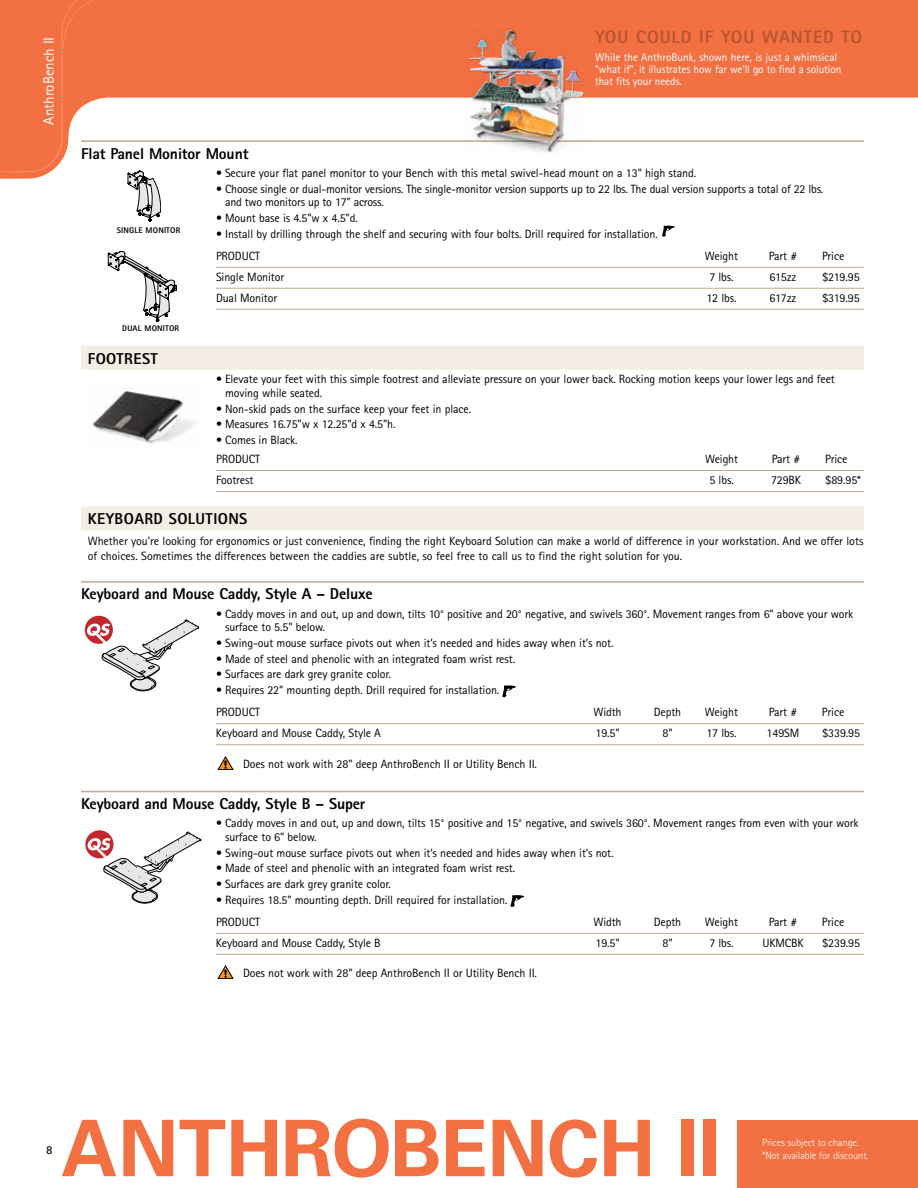
<style>
.page{position:relative;width:918px;height:1188px;background:#fff}
.page>*{position:absolute;margin:0;border:0;box-sizing:border-box;transform-origin:0 0}
.t1{font:700 78px "Univers LT Std";letter-spacing:-.01em;color:#f37043}
.t2{font:800 18px "Rotis Sans Serif";letter-spacing:.05em;color:#b95630}
.t3{font:800 15.75px "Rotis Sans Serif";letter-spacing:-.01em;color:#000}
.t4{font:800 15.75px "Rotis Sans Serif";letter-spacing:.025em;color:#000}
.t5{font:15px "Rotis Sans Serif";color:#fff}
.t6{font:12px/13.5px "Rotis Sans Serif";letter-spacing:-.01em;color:#000}
.t7{font:700 12px "Rotis Sans Serif";color:#000}
.t8{font:11.25px/12px "Rotis Sans Serif";letter-spacing:-.01em;color:#fff}
.t9{font:300 10.5px/12.8px "Rotis Sans Serif";letter-spacing:-.01em;color:#fff}
.t10{font:800 8.25px "Rotis Sans Serif";letter-spacing:.02em;color:#000}
</style>
<div class="page">
<div style="left:161px;top:0;width:757px;height:98px;background:#f37043"></div>
<div style="left:738px;top:1120px;width:180px;height:68px;background:#f37043"></div>
<svg style="left:107px;top:225px;width:757px;height:42px"></svg>
<hr style="left:81px;top:140px;width:783px;height:2px;background:#bdab8f">
<hr style="left:216px;top:267px;width:648px;height:1px;background:#bdab8f">
<hr style="left:216px;top:288px;width:648px;height:1px;background:#bdab8f">
<hr style="left:216px;top:309px;width:648px;height:1px;background:#bdab8f">
<div style="left:81px;top:346px;width:783px;height:24px;background:#f4ede3"></div>
<hr style="left:216px;top:470px;width:648px;height:1px;background:#bdab8f">
<hr style="left:216px;top:491px;width:648px;height:1px;background:#bdab8f">
<div style="left:81px;top:506px;width:783px;height:24px;background:#f4ede3"></div>
<hr style="left:81px;top:581px;width:783px;height:2px;background:#bdab8f">
<hr style="left:216px;top:723px;width:648px;height:1px;background:#bdab8f">
<hr style="left:216px;top:744px;width:648px;height:1px;background:#bdab8f">
<hr style="left:81px;top:791px;width:783px;height:1px;background:#bdab8f">
<hr style="left:216px;top:933px;width:648px;height:1px;background:#bdab8f">
<hr style="left:216px;top:954px;width:648px;height:1px;background:#bdab8f">
<svg style="left:662px;top:226px;width:13px;height:11px"></svg>
<svg style="left:502px;top:686px;width:14px;height:11px"></svg>
<svg style="left:218px;top:756px;width:16px;height:14px"></svg>
<svg style="left:511px;top:895px;width:13px;height:12px"></svg>
<svg style="left:218px;top:965px;width:16px;height:14px"></svg>
<svg style="left:0;top:0;width:161px;height:222px"></svg>
<svg style="left:108px;top:251px;width:69px;height:71px"></svg>
<img style="left:92px;top:387px;width:103px;height:57px">
<svg style="left:85px;top:616px;width:114px;height:75px"></svg>
<svg style="left:85px;top:830px;width:116px;height:74px"></svg>
<img style="left:465px;top:28px;width:122px;height:125px">
<img style="left:469px;top:30px;width:41px;height:39px">
<p class="t5" style="left:40px;top:125px;width:88px;rotate:-90deg">AnthroBench II</p>
<h2 class="t2" style="left:595px;top:26px;width:196px">you could if you wante</h2>
<h2 class="t2" style="left:823px;top:26px;width:30px">d to</h2>
<p class="t8" style="left:595px;top:51px;width:248px">While the AnthroBunk, shown here, is just a whimsical "what if", it illustrates how far we’ll go to find a solution that fits your needs.</p>
<h3 class="t3" style="left:81px;top:143px;width:169px">Flat Panel Monitor Mount</h3>
<p class="t6" style="left:216px;top:166px;width:482px">• Secure your flat panel monitor to your Bench with this metal swivel-head mount on a 13" high stand.</p>
<p class="t6" style="left:225px;top:182px;width:600px;text-indent:-9px">• Choose single or dual-monitor versions. The single-monitor version supports up to 22 lbs. The dual version supports a total of 22 lbs. and two monitors up to 17" across.</p>
<p class="t6" style="left:216px;top:211px;width:143px">• Mount base is 4.5"w x 4.5"d.</p>
<p class="t6" style="left:216px;top:223px;width:443px;line-height:21.8px">• I nstall by drilling through the shelf and securing with four bolts. Drill required for installation. product</p>
<p class="t10" style="left:117px;top:225px;width:42px">single monitor</p>
<p class="t6" style="left:705px;top:249px;width:35px">Weight</p>
<p class="t6" style="left:769px;top:249px;width:30px">Part #</p>
<p class="t6" style="left:822px;top:249px;width:24px">Price</p>
<p class="t10" style="left:122px;top:323px;width:35px">dual monitor</p>
<h3 class="t3" style="left:88px;top:348px;width:18px">footrest</h3>
<p class="t6" style="left:216px;top:270px;width:70px">Single Monitor</p>
<p class="t6" style="left:709px;top:270px;width:26px">7 lbs.</p>
<p class="t6" style="left:770px;top:270px;width:28px">615zz</p>
<p class="t6" style="left:822px;top:270px;width:39px">$219.95</p>
<p class="t6" style="left:216px;top:291px;width:63px">Dual Monitor</p>
<p class="t6" style="left:706px;top:291px;width:32px">12 lbs.</p>
<p class="t6" style="left:770px;top:291px;width:28px">617zz</p>
<p class="t6" style="left:822px;top:291px;width:39px">$319.95</p>
<p class="t6" style="left:225px;top:372px;width:611px;text-indent:-9px">• Elevate your feet with this simple footrest and alleviate pressure on your lower back. Rocking motion keeps your lower legs and feet moving while seated.</p>
<p class="t6" style="left:216px;top:402px;width:257px">• Non-skid pads on the surface keep your feet in place.</p>
<p class="t6" style="left:216px;top:417px;width:181px">• Measures 16.75"w x 12.25"d x 4.5"h.</p>
<p class="t6" style="left:216px;top:430px;width:83px;line-height:18.8px">• Comes in Black.<br>PRODUCT</p>
<p class="t6" style="left:705px;top:452px;width:35px">Weight</p>
<p class="t6" style="left:772px;top:452px;width:30px">Part #</p>
<p class="t6" style="left:825px;top:452px;width:24px">Price</p>
<p class="t6" style="left:216px;top:473px;width:39px">Footrest</p>
<p class="t6" style="left:709px;top:473px;width:26px">5 lbs.</p>
<p class="t6" style="left:771px;top:473px;width:32px">729BK</p>
<p class="t6" style="left:825px;top:473px;width:37px">$89.95*</p>
<h3 class="t4" style="left:88px;top:509px;width:128px">KEYBOARD so lutions</h3>
<p class="t6" style="left:88px;top:534px;width:777px;line-height:15px">Whether you’re looking for ergonomics or just convenience, finding the right Keyboard Solution can make a world of difference in your workstation. And we offer lots of choices. Sometimes the differences between the caddies are subtle, so feel free to call us to find the right solution for you.</p>
<h3 class="t3" style="left:81px;top:584px;width:293px">Keyboard and Mouse Caddy, Style A – Deluxe</h3>
<p class="t6" style="left:225px;top:607px;width:630px;text-indent:-9px">• Caddy moves in and out, up and down, tilts 10° positive and 20° negative, and swivels 360°. Movement ranges from 6" above your work surface to 5.5" below.</p>
<p class="t6" style="left:216px;top:636px;width:399px">• Swing-out mouse surface pivots out when it’s needed and hides away when it’s not.</p>
<p class="t6" style="left:216px;top:652px;width:301px">• Made of steel and phenolic with an integrated foam wrist rest.</p>
<p class="t6" style="left:216px;top:668px;width:176px">• Surfaces are dark grey granite color.</p>
<p class="t6" style="left:216px;top:679px;width:285px;line-height:21.8px">• Requires 22" mounting depth. Drill required for installation.<br>PRODUCT</p>
<p class="t6" style="left:593px;top:705px;width:30px">Width</p>
<p class="t6" style="left:654px;top:705px;width:29px">Depth</p>
<p class="t6" style="left:705px;top:705px;width:35px">Weight</p>
<p class="t6" style="left:769px;top:705px;width:30px">Part #</p>
<p class="t6" style="left:822px;top:705px;width:24px">Price</p>
<p class="t6" style="left:216px;top:726px;width:166px">Keyboard and Mouse Caddy, Style A</p>
<p class="t6" style="left:595px;top:726px;width:26px">19.5"</p>
<p class="t6" style="left:663px;top:726px;width:12px">8"</p>
<p class="t6" style="left:706px;top:726px;width:32px">17 lbs.</p>
<p class="t6" style="left:767px;top:726px;width:34px">149SM</p>
<p class="t6" style="left:822px;top:726px;width:40px">$339.95</p>
<p class="t6" style="left:243px;top:757px;width:296px">Does not work with 28" deep AnthroBench II or Utility Bench II.</p>
<h3 class="t3" style="left:81px;top:794px;width:286px">Keyboard and Mouse Caddy, Style B – Super</h3>
<p class="t6" style="left:225px;top:817px;width:635px;text-indent:-9px">• Caddy moves in and out, up and down, tilts 15° positive and 15° negative, and swivels 360°. Movement ranges from even with your work surface to 6" below.</p>
<p class="t6" style="left:216px;top:846px;width:399px">• Swing-out mouse surface pivots out when it’s needed and hides away when it’s not.</p>
<p class="t6" style="left:216px;top:862px;width:301px">• Made of steel and phenolic with an integrated foam wrist rest.</p>
<p class="t6" style="left:216px;top:877px;width:176px">• Surfaces are dark grey granite color.</p>
<p class="t6" style="left:216px;top:889px;width:293px;line-height:21.8px">• Requires 18.5" mounting depth. Drill required for installation.<br>PRODUCT</p>
<p class="t6" style="left:593px;top:915px;width:30px">Width</p>
<p class="t6" style="left:654px;top:915px;width:29px">Depth</p>
<p class="t6" style="left:705px;top:915px;width:35px">Weight</p>
<p class="t6" style="left:769px;top:915px;width:30px">Part #</p>
<p class="t6" style="left:822px;top:915px;width:24px">Price</p>
<p class="t6" style="left:216px;top:936px;width:166px">Keyboard and Mouse Caddy, Style B</p>
<p class="t6" style="left:595px;top:936px;width:26px">19.5"</p>
<p class="t6" style="left:663px;top:936px;width:12px">8"</p>
<p class="t6" style="left:709px;top:936px;width:26px">7 lbs.</p>
<p class="t6" style="left:762px;top:936px;width:43px">UKMCBK</p>
<p class="t6" style="left:822px;top:936px;width:40px">$239.95</p>
<p class="t6" style="left:243px;top:967px;width:296px">Does not work with 28" deep AnthroBench II or Utility Bench II.</p>
<p class="t7" style="left:46px;top:1142px;width:8px">8</p>
<h1 class="t1" style="left:62px;top:1103px;width:660px">ANTHROBENCH II</h1>
<p class="t9" style="left:762px;top:1136px;width:108px">Prices subject to change. *Not available for discount.</p>
</div>
